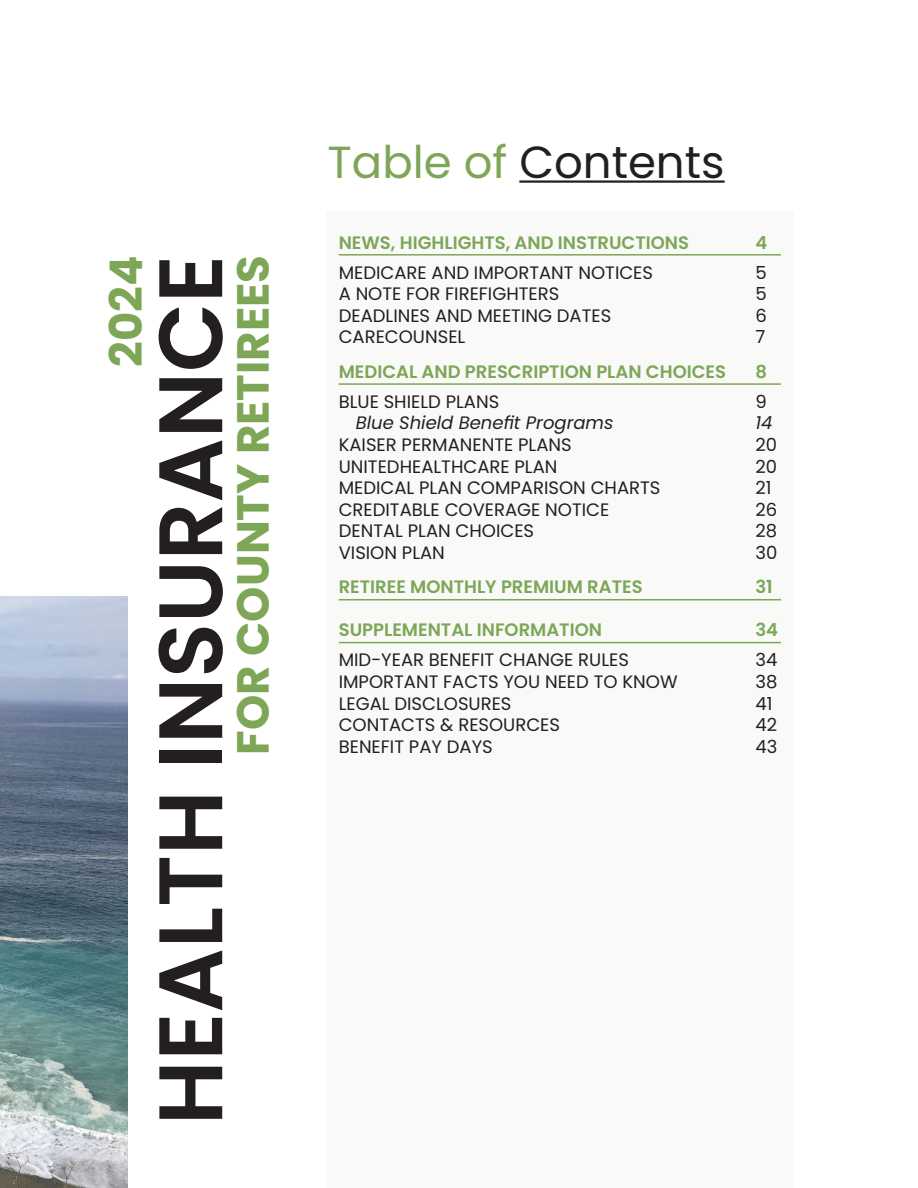
<style>
.page{position:relative;width:918px;height:1188px;background:#fff}
.page>*{position:absolute;margin:0;border:0;box-sizing:border-box;transform-origin:0 0}
._60_SemiBold_Left{font:600 90px "Poppins";color:#231f20}
._30_bold_Left{font:700 45px "Poppins";color:#7da656}
._30_36_Reg_Left{font:45px "Poppins";color:#231f20}
.t1{font:18px "Poppins";color:#231f20}
.t2{font:600 18px "Poppins";color:#7da656}
.t3{font:italic 18px "Poppins";color:#231f20}
.s1{color:#7da656}
</style>
<div class="page">
<img style="left:0;top:597px;width:128px;height:591px">
<div style="left:326px;top:211px;width:468px;height:977px;background:#f9faf8"></div>
<hr style="left:339px;top:254px;width:442px;height:2px;background:#7da656">
<hr style="left:339px;top:383px;width:442px;height:2px;background:#7da656">
<hr style="left:339px;top:599px;width:442px;height:1px;background:#7da656">
<hr style="left:339px;top:642px;width:442px;height:1px;background:#7da656">
<hr style="left:519px;top:180px;width:206px;height:3px;background:#231f20">
<p class="_30_bold_Left" style="left:100px;top:367px;width:113px;rotate:-90deg">2024</p>
<p class="_60_SemiBold_Left" style="left:139px;top:1125px;width:872px;rotate:-90deg">HEALTH INSURANCE</p>
<p class="_30_bold_Left" style="left:227px;top:755px;width:501px;rotate:-90deg">FOR COUNTY RETIREES</p>
<p class="_30_36_Reg_Left" style="left:328px;top:136px;width:399px"><span class="s1">Table of</span> Contents</p>
<p class="t2" style="left:339px;top:232px;width:352px">NEWS, HIGHLIGHTS, AND INSTRUCTIONS</p>
<p class="t2" style="left:755px;top:232px;width:13px">4</p>
<p class="t1" style="left:339px;top:262px;width:316px">MEDICARE AND IMPORTANT NOTICES</p>
<p class="t1" style="left:755px;top:262px;width:13px">5</p>
<p class="t1" style="left:339px;top:283px;width:222px">A NOTE FOR FIREFIGHTERS</p>
<p class="t1" style="left:755px;top:283px;width:13px">5</p>
<p class="t1" style="left:339px;top:305px;width:274px">DEADLINES AND MEETING DATES</p>
<p class="t1" style="left:755px;top:305px;width:13px">6</p>
<p class="t1" style="left:339px;top:327px;width:128px">CARECOUNSEL</p>
<p class="t1" style="left:755px;top:327px;width:11px">7</p>
<p class="t2" style="left:339px;top:361px;width:389px">MEDICAL AND PRESCRIPTION PLAN CHOICES</p>
<p class="t2" style="left:755px;top:361px;width:13px">8</p>
<p class="t1" style="left:339px;top:391px;width:162px">BLUE SHIELD PLANS</p>
<p class="t1" style="left:755px;top:391px;width:13px">9</p>
<p class="t3" style="left:356px;top:413px;width:259px">Blue Shield Benefit Programs</p>
<p class="t3" style="left:755px;top:413px;width:19px">14</p>
<p class="t1" style="left:339px;top:434px;width:234px">KAISER PERMANENTE PLANS</p>
<p class="t1" style="left:755px;top:434px;width:23px">20</p>
<p class="t1" style="left:339px;top:456px;width:220px">UNITEDHEALTHCARE PLAN</p>
<p class="t1" style="left:755px;top:456px;width:23px">20</p>
<p class="t1" style="left:339px;top:478px;width:323px">MEDICAL PLAN COMPARISON CHARTS</p>
<p class="t1" style="left:755px;top:478px;width:18px">21</p>
<p class="t1" style="left:339px;top:499px;width:272px">CREDITABLE COVERAGE NOTICE</p>
<p class="t1" style="left:755px;top:499px;width:23px">26</p>
<p class="t1" style="left:339px;top:521px;width:197px">DENTAL PLAN CHOICES</p>
<p class="t1" style="left:755px;top:521px;width:23px">28</p>
<p class="t1" style="left:339px;top:542px;width:108px">VISION PLAN</p>
<p class="t1" style="left:755px;top:542px;width:23px">30</p>
<p class="t2" style="left:339px;top:577px;width:305px">RETIREE MONTHLY PREMIUM RATES</p>
<p class="t2" style="left:755px;top:577px;width:19px">31</p>
<p class="t2" style="left:339px;top:620px;width:265px">SUPPLEMENTAL INFORMATION</p>
<p class="t2" style="left:755px;top:620px;width:24px">34</p>
<p class="t1" style="left:339px;top:650px;width:292px">MID-YEAR BENEFIT CHANGE RULES</p>
<p class="t1" style="left:755px;top:650px;width:23px">34</p>
<p class="t1" style="left:339px;top:671px;width:340px">IMPORTANT FACTS YOU NEED TO KNOW</p>
<p class="t1" style="left:755px;top:671px;width:23px">38</p>
<p class="t1" style="left:339px;top:693px;width:174px">LEGAL DISCLOSURES</p>
<p class="t1" style="left:755px;top:693px;width:19px">41</p>
<p class="t1" style="left:339px;top:714px;width:223px">CONTACTS &amp; RESOURCES</p>
<p class="t1" style="left:755px;top:714px;width:23px">42</p>
<p class="t1" style="left:339px;top:736px;width:156px">BENEFIT PAY DAYS</p>
<p class="t1" style="left:755px;top:736px;width:23px">43</p>
</div>
